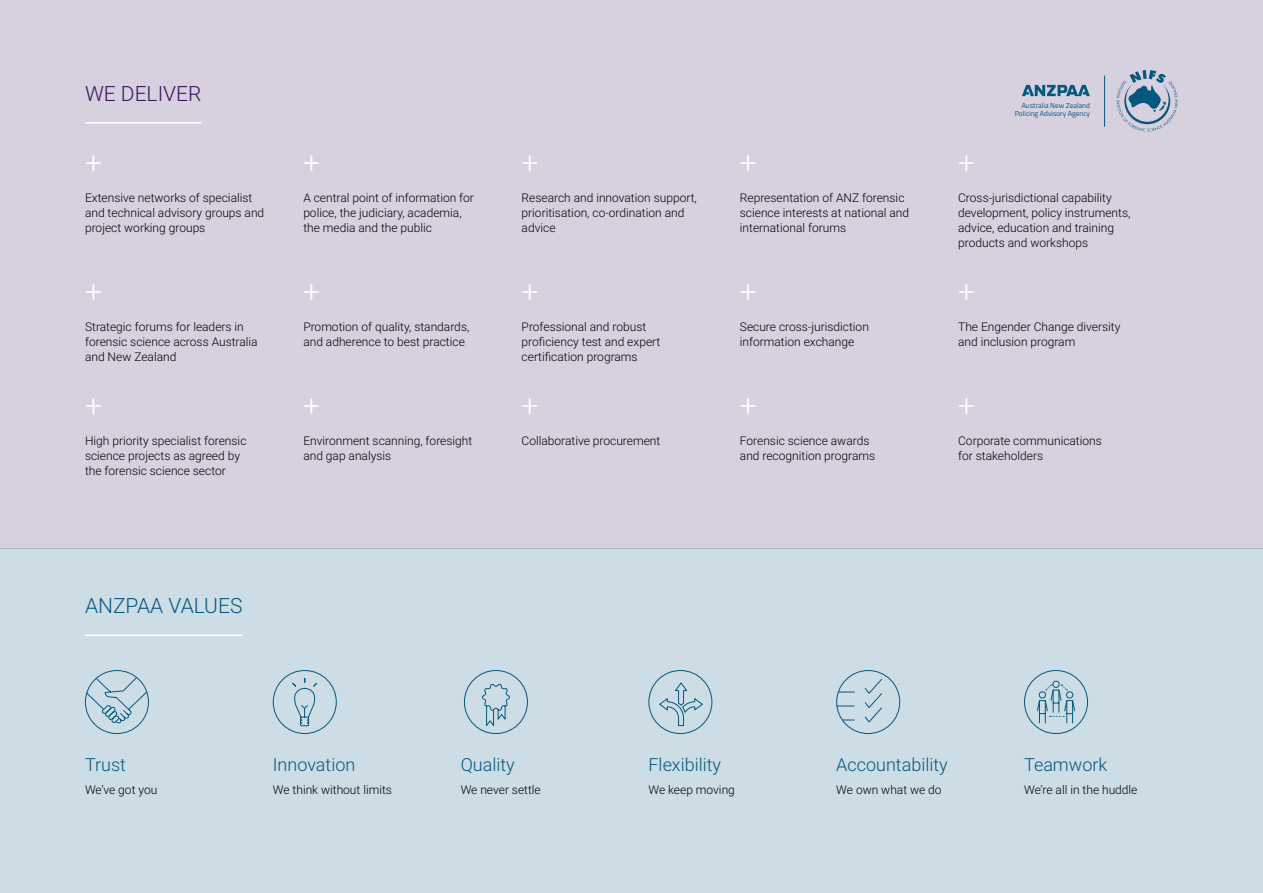
<style>
.page{position:relative;width:1263px;height:893px;background:#fff}
.page>*{position:absolute;margin:0;border:0;box-sizing:border-box;transform-origin:0 0}
.t1{font:300 30px "Roboto";color:#fff}
.t2{font:300 21px "Roboto";color:#05577d}
.t3{font:300 21px "Roboto";color:#381460}
.t4{font:300 18px "Roboto";color:#05577d}
.t5{font:300 12px/15px "Roboto";color:#000}
.t6{font:7.2px/8.7px "Titillium";color:#05577d;text-align:right}
</style>
<div class="page">
<div style="left:0;top:549px;width:1263px;height:344px;background:#cddde5"></div>
<div style="left:0;top:0;width:1263px;height:549px;background:#d7d0df"></div>
<hr style="left:85px;top:122px;width:116px;height:2px;background:#fff">
<hr style="left:85px;top:634px;width:157px;height:2px;background:#fff">
<svg style="left:1022px;top:85px;width:68px;height:11px"></svg>
<svg style="left:1116px;top:70px;width:62px;height:62px"></svg>
<hr style="left:1104px;top:76px;width:1px;height:51px;background:#05577d">
<svg style="left:85px;top:673px;width:63px;height:51px"></svg>
<div style="left:85px;top:670px;width:64px;height:64px;border:1px solid #05577d;border-radius:50%"></div>
<div style="left:273px;top:670px;width:64px;height:64px;border:1px solid #05577d;border-radius:50%"></div>
<svg style="left:292px;top:678px;width:26px;height:48px"></svg>
<div style="left:1024px;top:670px;width:64px;height:64px;border:1px solid #05577d;border-radius:50%"></div>
<svg style="left:1037px;top:680px;width:38px;height:44px"></svg>
<div style="left:836px;top:670px;width:64px;height:64px;border:1px solid #05577d;border-radius:50%"></div>
<svg style="left:864px;top:678px;width:18px;height:45px"></svg>
<svg style="left:839px;top:692px;width:15px;height:1px"></svg>
<svg style="left:837px;top:706px;width:17px;height:1px"></svg>
<div style="left:464px;top:670px;width:64px;height:64px;border:1px solid #05577d;border-radius:50%"></div>
<svg style="left:482px;top:683px;width:28px;height:43px"></svg>
<div style="left:648px;top:670px;width:64px;height:64px;border:1px solid #05577d;border-radius:50%"></div>
<svg style="left:658px;top:682px;width:46px;height:44px"></svg>
<h2 class="t3" style="left:85px;top:79px;width:118px">WE DELIVER</h2>
<p class="t6" style="left:1015px;top:100px;width:77px">Australia New Zealand<br>Policing Advisory Agency</p>
<h1 class="t1" style="left:85px;top:142px;width:18px">+</h1>
<h1 class="t1" style="left:303px;top:142px;width:18px">+</h1>
<h1 class="t1" style="left:522px;top:142px;width:18px">+</h1>
<h1 class="t1" style="left:740px;top:142px;width:18px">+</h1>
<h1 class="t1" style="left:958px;top:142px;width:18px">+</h1>
<p class="t5" style="left:85px;top:190px;width:181px">Extensive networks of specialist and technical advisory groups and project working groups</p>
<p class="t5" style="left:303px;top:190px;width:172px">A central point of information for police, the judiciary, academia, the media and the public</p>
<p class="t5" style="left:522px;top:190px;width:177px">Research and innovation support, prioritisation, co-ordination and advice</p>
<p class="t5" style="left:740px;top:190px;width:171px">Representation of ANZ forensic science interests at national and international forums</p>
<p class="t5" style="left:958px;top:190px;width:174px">Cross-jurisdictional capability development, policy instruments, advice, education and training products and workshops</p>
<h1 class="t1" style="left:85px;top:270px;width:18px">+</h1>
<h1 class="t1" style="left:303px;top:270px;width:18px">+</h1>
<h1 class="t1" style="left:522px;top:270px;width:18px">+</h1>
<h1 class="t1" style="left:740px;top:270px;width:18px">+</h1>
<h1 class="t1" style="left:958px;top:270px;width:18px">+</h1>
<p class="t5" style="left:85px;top:319px;width:174px">Strategic forums for leaders in forensic science across Australia and New Zealand</p>
<p class="t5" style="left:303px;top:319px;width:168px">Promotion of quality, standards, and adherence to best practice</p>
<p class="t5" style="left:522px;top:319px;width:140px">Professional and robust proficiency test and expert certification programs</p>
<p class="t5" style="left:740px;top:319px;width:131px">Secure cross-jurisdiction information exchange</p>
<p class="t5" style="left:958px;top:319px;width:164px">The Engender Change diversity and inclusion program</p>
<h1 class="t1" style="left:85px;top:384px;width:18px">+</h1>
<h1 class="t1" style="left:303px;top:384px;width:18px">+</h1>
<h1 class="t1" style="left:522px;top:384px;width:18px">+</h1>
<h1 class="t1" style="left:740px;top:384px;width:18px">+</h1>
<h1 class="t1" style="left:958px;top:384px;width:18px">+</h1>
<p class="t5" style="left:85px;top:432px;width:163px">High priority specialist forensic science projects as agreed by the forensic science sector</p>
<p class="t5" style="left:303px;top:432px;width:171px">Environment scanning, foresight and gap analysis</p>
<p class="t5" style="left:522px;top:432px;width:140px">Collaborative procurement</p>
<p class="t5" style="left:740px;top:432px;width:137px">Forensic science awards and recognition programs</p>
<p class="t5" style="left:958px;top:432px;width:145px">Corporate communications for stakeholders</p>
<h2 class="t2" style="left:85px;top:591px;width:159px">ANZPAA VALUES</h2>
<h3 class="t4" style="left:85px;top:752px;width:42px">Trust</h3>
<p class="t5" style="left:85px;top:782px;width:74px">We’ve got you</p>
<h3 class="t4" style="left:273px;top:752px;width:84px">Innovation</h3>
<p class="t5" style="left:273px;top:782px;width:121px">We think without limits</p>
<h3 class="t4" style="left:461px;top:752px;width:56px">Quality</h3>
<p class="t5" style="left:461px;top:782px;width:82px">We never settle</p>
<h3 class="t4" style="left:648px;top:752px;width:74px">Flexibility</h3>
<p class="t5" style="left:648px;top:782px;width:88px">We keep moving</p>
<h3 class="t4" style="left:836px;top:752px;width:113px">Accountability</h3>
<p class="t5" style="left:836px;top:782px;width:107px">We own what we do</p>
<h3 class="t4" style="left:1024px;top:752px;width:85px">Teamwork</h3>
<p class="t5" style="left:1024px;top:782px;width:115px">We’re all in the huddle</p>
</div>
